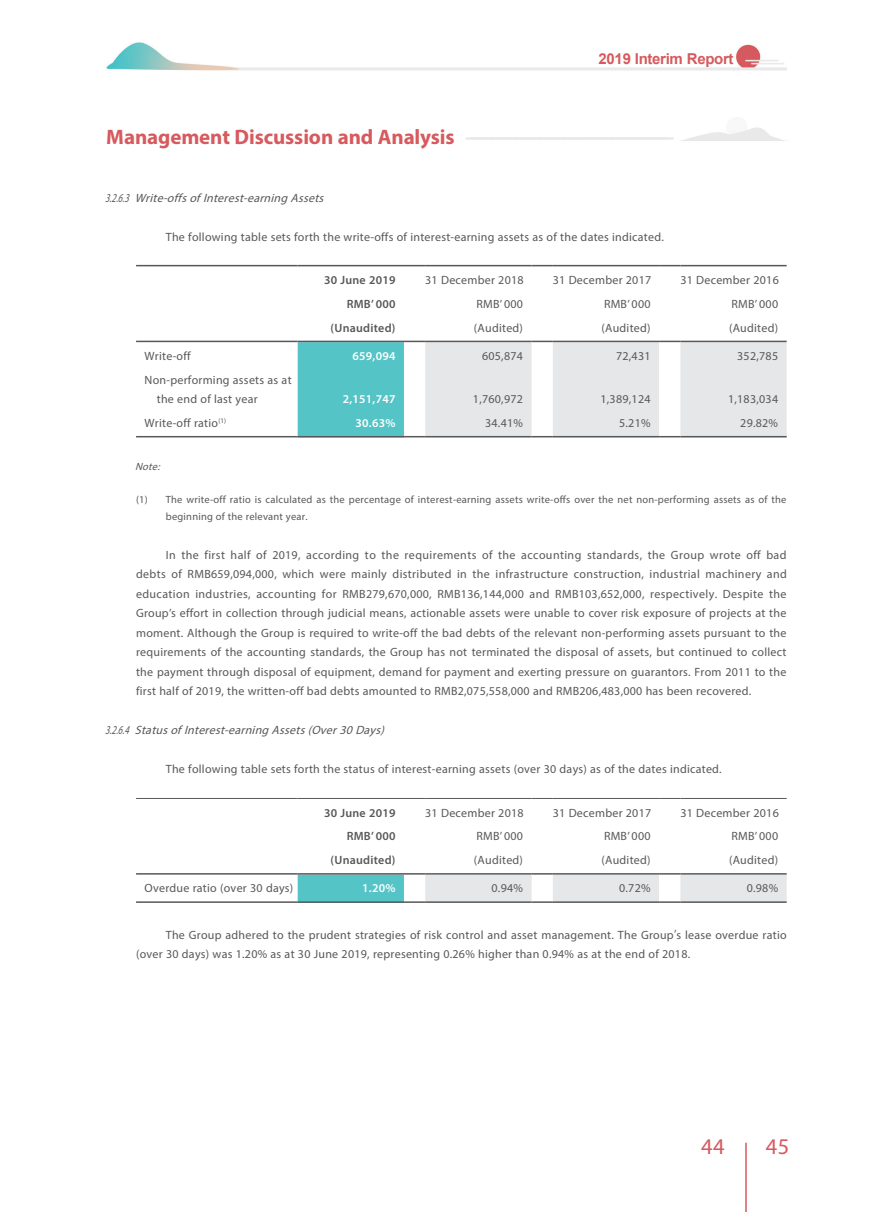
<style>
.page{position:relative;width:893px;height:1212px;background:#fff}
.page>*{position:absolute;margin:0;border:0;box-sizing:border-box;transform-origin:0 0}
.t1{font:22.5px "Myriad Pro";color:#d65a5e}
.t2{font:700 21px "Myriad Pro";color:#e6e7e9;scale:2 1}
.t3{font:700 15px "Arial";letter-spacing:-.02em;color:#d65a5e}
.t4{font:12px/19.5px "Myriad Pro";letter-spacing:.02em;color:#57585a}
.t5{font:italic 12px "Myriad Pro";color:#57585a;scale:.7 1}
.t6{font:600 12px "Myriad Pro";letter-spacing:.02em;color:#57585a}
.t7{font:600 12px "Myriad Pro";letter-spacing:.02em;color:#fff}
.t8{font:10.5px/16.5px "Myriad Pro";letter-spacing:.02em;color:#57585a}
.t9{font:italic 10.5px "Myriad Pro";color:#57585a}
.s1{color:#d65a5e}
</style>
<div class="page">
<img style="left:106px;top:42px;width:681px;height:1101px">
<hr style="left:745px;top:1143px;width:2px;height:69px;background:#d65a5e">
<hr style="left:136px;top:265px;width:162px;height:1px;background:#57585a">
<hr style="left:298px;top:265px;width:106px;height:1px;background:#57585a">
<svg style="left:404px;top:265px;width:21px;height:1px"></svg>
<hr style="left:425px;top:265px;width:106px;height:1px;background:#57585a">
<svg style="left:531px;top:265px;width:22px;height:1px"></svg>
<hr style="left:553px;top:265px;width:106px;height:1px;background:#57585a">
<svg style="left:659px;top:265px;width:21px;height:1px"></svg>
<hr style="left:680px;top:265px;width:107px;height:1px;background:#57585a">
<hr style="left:136px;top:341px;width:162px;height:1px;background:#57585a">
<hr style="left:136px;top:436px;width:162px;height:1px;background:#57585a">
<svg style="left:298px;top:341px;width:489px;height:96px;background:#c7dfe1"></svg>
<hr style="left:680px;top:436px;width:107px;height:1px;background:#57585a">
<hr style="left:136px;top:798px;width:162px;height:1px;background:#57585a">
<hr style="left:298px;top:798px;width:106px;height:1px;background:#57585a">
<svg style="left:404px;top:798px;width:21px;height:1px"></svg>
<hr style="left:425px;top:798px;width:106px;height:1px;background:#57585a">
<svg style="left:531px;top:798px;width:22px;height:1px"></svg>
<hr style="left:553px;top:798px;width:106px;height:1px;background:#57585a">
<svg style="left:659px;top:798px;width:21px;height:1px"></svg>
<hr style="left:680px;top:798px;width:107px;height:1px;background:#57585a">
<hr style="left:136px;top:873px;width:162px;height:1px;background:#57585a">
<svg style="left:298px;top:873px;width:489px;height:28px;background:#c5dcde"></svg>
<hr style="left:680px;top:873px;width:107px;height:1px;background:#57585a">
<hr style="left:136px;top:901px;width:162px;height:2px;background:#57585a">
<hr style="left:298px;top:901px;width:106px;height:2px;background:#57585a">
<hr style="left:404px;top:901px;width:21px;height:2px;background:#57585a">
<hr style="left:425px;top:901px;width:106px;height:2px;background:#57585a">
<hr style="left:531px;top:901px;width:22px;height:2px;background:#57585a">
<hr style="left:553px;top:901px;width:106px;height:2px;background:#57585a">
<hr style="left:659px;top:901px;width:21px;height:2px;background:#57585a">
<hr style="left:680px;top:901px;width:107px;height:2px;background:#57585a">
<p class="t3" style="left:599px;top:49px;width:136px">2019 Interim Report</p>
<h2 class="t2" style="left:106px;top:124px;width:286px"><span class="s1">M a n a g e m e n t D i s c u s s i o n a n d A n a l y s i s</span> ----------------------------------</h2>
<p class="t5" style="left:105px;top:190px;width:319px">3.2.6.3 Write-offsofInterest-earning Assets</p>
<p class="t4" style="left:166px;top:227px;width:500px">The following table sets forth the write-offs of interest-earning assets as of the dates indicated.</p>
<p class="t6" style="left:324px;top:273px;width:73px">30 June 2019</p>
<p class="t4" style="left:425px;top:270px;width:100px">31 December 2018</p>
<p class="t4" style="left:553px;top:270px;width:100px">31 December 2017</p>
<p class="t4" style="left:680px;top:270px;width:100px">31 December 2016</p>
<p class="t6" style="left:347px;top:296px;width:50px">RMB’ 000</p>
<p class="t4" style="left:476px;top:294px;width:48px">RMB’ 000</p>
<p class="t4" style="left:604px;top:294px;width:48px">RMB’ 000</p>
<p class="t4" style="left:732px;top:294px;width:48px">RMB’ 000</p>
<p class="t6" style="left:331px;top:320px;width:66px">(Unaudited)</p>
<p class="t4" style="left:474px;top:318px;width:51px">(Audited)</p>
<p class="t4" style="left:601px;top:318px;width:51px">(Audited)</p>
<p class="t4" style="left:729px;top:318px;width:51px">(Audited)</p>
<p class="t4" style="left:145px;top:346px;width:48px">Write-off</p>
<p class="t7" style="left:353px;top:348px;width:44px">659,094</p>
<p class="t4" style="left:482px;top:346px;width:42px">605,874</p>
<p class="t4" style="left:616px;top:346px;width:36px">72,431</p>
<p class="t4" style="left:737px;top:346px;width:42px">352,785</p>
<p class="t4" style="left:157px;top:370px;width:136px;text-indent:-12px">Non-performing assets as at the end of last year</p>
<p class="t7" style="left:343px;top:392px;width:54px">2,151,747</p>
<p class="t4" style="left:473px;top:389px;width:52px">1,760,972</p>
<p class="t4" style="left:600px;top:389px;width:52px">1,389,124</p>
<p class="t4" style="left:728px;top:389px;width:52px">1,183,034</p>
<p class="t4" style="left:145px;top:413px;width:83px">Write-off ratio<sup>(1)</sup></p>
<p class="t7" style="left:356px;top:415px;width:41px">30.63%</p>
<p class="t4" style="left:485px;top:413px;width:39px">34.41%</p>
<p class="t4" style="left:619px;top:413px;width:33px">5.21%</p>
<p class="t4" style="left:740px;top:413px;width:39px">29.82%</p>
<p class="t9" style="left:135px;top:460px;width:29px">Note:</p>
<p class="t8" style="left:166px;top:491px;width:622px;text-indent:-30px">(1) The write-off ratio is calculated as the percentage of interest-earning assets write-offs over the net non-performing assets as of the beginning of the relevant year.</p>
<p class="t4" style="left:136px;top:545px;width:652px;text-align:justify;text-indent:30px">In the first half of 2019, according to the requirements of the accounting standards, the Group wrote off bad debts of RMB659,094,000, which were mainly distributed in the infrastructure construction, industrial machinery and education industries, accounting for RMB279,670,000, RMB136,144,000 and RMB103,652,000, respectively. Despite the Group’s effort in collection through judicial means, actionable assets were unable to cover risk exposure of projects at the moment. Although the Group is required to write-off the bad debts of the relevant non-performing assets pursuant to the requirements of the accounting standards, the Group has not terminated the disposal of assets, but continued to collect the payment through disposal of equipment, demand for payment and exerting pressure on guarantors. From 2011 to the first half of 2019, the written-off bad debts amounted to RMB2,075,558,000 and RMB206,483,000 has been recovered.</p>
<p class="t5" style="left:105px;top:723px;width:405px">3.2.6.4 StatusofInterest-earning Assets(Over30Days)</p>
<p class="t4" style="left:166px;top:759px;width:557px">The following table sets forth the status of interest-earning assets (over 30 days) as of the dates indicated.</p>
<p class="t6" style="left:324px;top:805px;width:73px">30 June 2019</p>
<p class="t4" style="left:425px;top:803px;width:100px">31 December 2018</p>
<p class="t4" style="left:553px;top:803px;width:100px">31 December 2017</p>
<p class="t4" style="left:680px;top:803px;width:100px">31 December 2016</p>
<p class="t6" style="left:347px;top:829px;width:50px">RMB’ 000</p>
<p class="t4" style="left:476px;top:826px;width:48px">RMB’ 000</p>
<p class="t4" style="left:604px;top:826px;width:48px">RMB’ 000</p>
<p class="t4" style="left:732px;top:826px;width:48px">RMB’ 000</p>
<p class="t6" style="left:331px;top:852px;width:66px">(Unaudited)</p>
<p class="t4" style="left:474px;top:850px;width:51px">(Audited)</p>
<p class="t4" style="left:601px;top:850px;width:51px">(Audited)</p>
<p class="t4" style="left:729px;top:850px;width:51px">(Audited)</p>
<p class="t4" style="left:145px;top:878px;width:150px">Overdue ratio (over 30 days)</p>
<p class="t7" style="left:362px;top:881px;width:35px">1.20%</p>
<p class="t4" style="left:492px;top:878px;width:33px">0.94%</p>
<p class="t4" style="left:619px;top:878px;width:33px">0.72%</p>
<p class="t4" style="left:747px;top:878px;width:33px">0.98%</p>
<p class="t4" style="left:136px;top:924px;width:652px;text-indent:30px">The Group adhered to the prudent strategies of risk control and asset management. The Group’s lease overdue ratio (over 30 days) was 1.20% as at 30 June 2019, representing 0.26% higher than 0.94% as at the end of 2018.</p>
<h1 class="t1" style="left:701px;top:1133px;width:25px">44</h1>
<h1 class="t1" style="left:766px;top:1133px;width:25px">45</h1>
</div>
